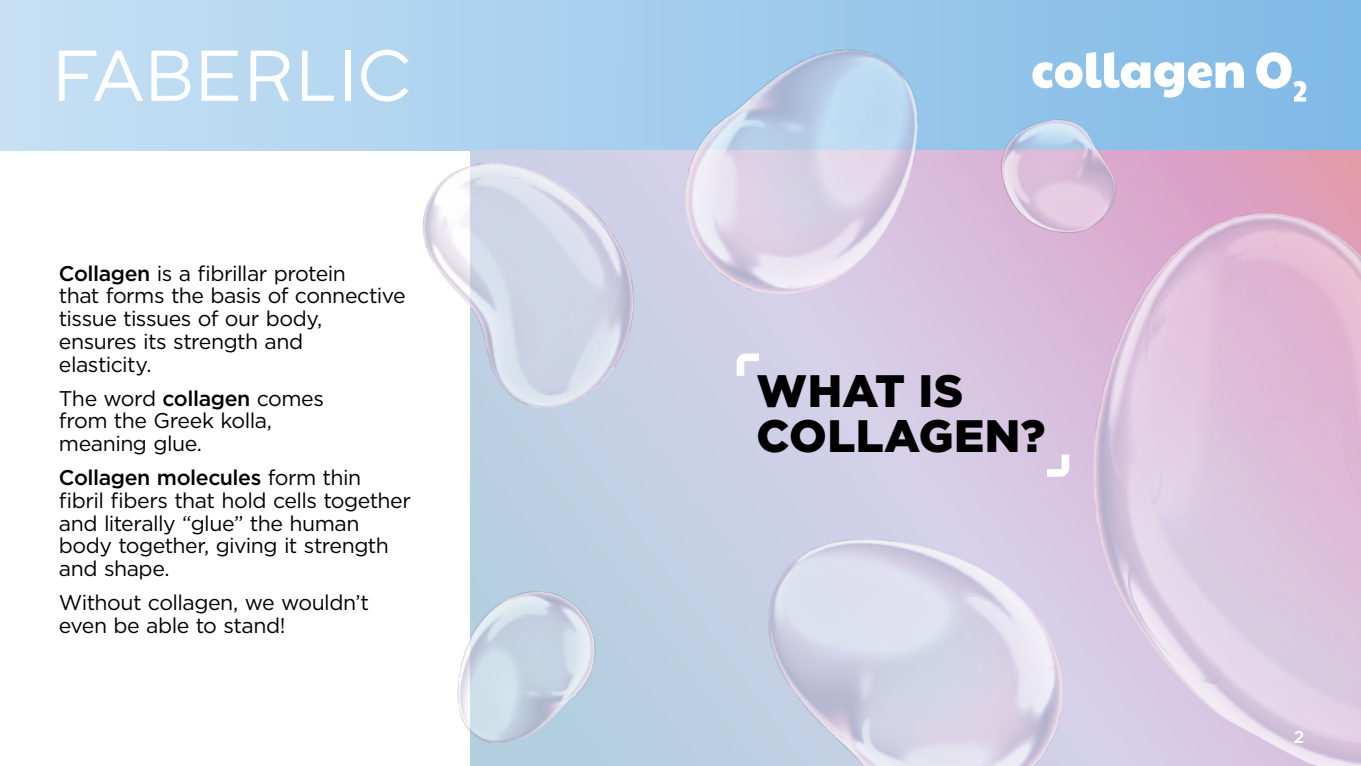
<style>
.page{position:relative;width:1361px;height:766px;background:#fff}
.page>*{position:absolute;margin:0;border:0;box-sizing:border-box;transform-origin:0 0}
.t1{font:900 45.35px/45.4px "Gotham";letter-spacing:.01em;color:#000}
.t2{font:21.27px/22.7px "Gotham";letter-spacing:-.025em;color:#000}
.t3{font:500 17px "Gotham";color:#fff}
.s1{font-weight:500}
</style>
<div class="page">
<div style="left:0;top:0;width:1361px;height:150px;background:linear-gradient(to right,#c7e1f4,#7fbae6)"></div>
<svg style="left:59px;top:51px;width:84px;height:50px"></svg>
<svg style="left:201px;top:51px;width:37px;height:50px"></svg>
<svg style="left:302px;top:51px;width:32px;height:50px"></svg>
<div style="left:345px;top:51px;width:6px;height:50px;background:#fff"></div>
<svg style="left:250px;top:51px;width:39px;height:50px"></svg>
<svg style="left:151px;top:51px;width:39px;height:50px"></svg>
<svg style="left:361px;top:50px;width:48px;height:52px"></svg>
<svg style="left:1032px;top:52px;width:212px;height:46px"></svg>
<svg style="left:1256px;top:52px;width:50px;height:50px"></svg>
<div style="left:470px;top:150px;width:891px;height:615px;background:#c4d0e4"></div>
<img style="left:660px;top:29px;width:272px;height:279px">
<img style="left:729px;top:103px;width:632px;height:662px">
<svg style="left:736px;top:353px;width:23px;height:23px"></svg>
<svg style="left:1047px;top:454px;width:22px;height:22px"></svg>
<img style="left:409px;top:98px;width:231px;height:667px">
<p class="t2" style="left:59px;top:261px;width:348px"><span class="s1">Collagen</span> is a fibrillar protein<br>that forms the basis of connective tissue tissues of our body,<br>ensures its strength and<br>elasticity.</p>
<p class="t2" style="left:59px;top:386px;width:266px">The word <span class="s1">collagen</span> comes from the Greek kolla, meaning glue.</p>
<p class="t2" style="left:59px;top:465px;width:354px"><span class="s1">Collagen molecules</span> form thin fibril fibers that hold cells together and literally “glue” the human body together, giving it strength and shape.</p>
<p class="t2" style="left:59px;top:590px;width:311px">Without collagen, we wouldn’t even be able to stand!</p>
<h1 class="t1" style="left:756px;top:367px;width:290px">WHAT IS<br>COLLAGEN?</h1>
<p class="t3" style="left:1294px;top:725px;width:12px">2</p>
</div>
